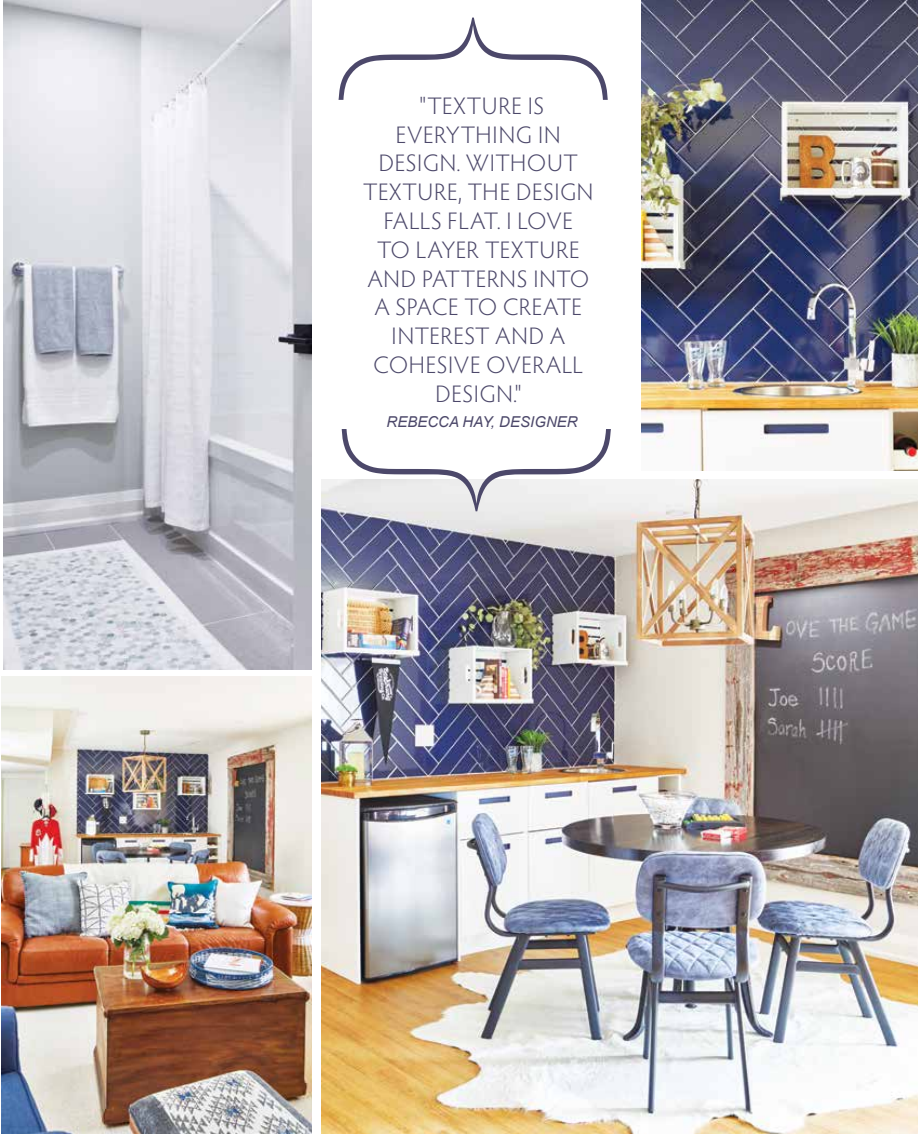
<style>
.page{position:relative;width:918px;height:1134px;background:#fff}
.page>*{position:absolute;margin:0;border:0;box-sizing:border-box;transform-origin:0 0}
.t1{font:700 271.65px "Didot";color:#4c486a}
.t2{font:300 24px/28.8px "Hypatia Sans Pro";letter-spacing:.025em;color:#4c486a;text-align:center}
.t3{font:italic 15px "Arial";color:#4c486a}
</style>
<div class="page">
<img style="left:3px;top:0;width:309px;height:669px">
<img style="left:2px;top:677px;width:310px;height:457px">
<img style="left:322px;top:479px;width:596px;height:655px">
<img style="left:642px;top:0;width:276px;height:470px">
<h1 class="t1" style="left:681px;top:8px;width:102px;rotate:90deg">{</h1>
<p class="t2" style="left:363px;top:91px;width:232px">"TEXTURE IS<br>EVERYTHING IN<br>DESIGN. WITHOUT<br>TEXTURE, THE DESIGN<br>FALLS FLAT. I LOVE<br>TO LAYER TEXTURE<br>AND PATTERNS INTO<br>A SPACE TO CREATE<br>INTEREST AND A<br>COHESIVE OVERALL<br>DESIGN."</p>
<p class="t3" style="left:387px;top:412px;width:193px">REBECCA HAY, DESIGNER</p>
<h1 class="t1" style="left:269px;top:521px;width:102px;rotate:-90deg">{</h1>
</div>
